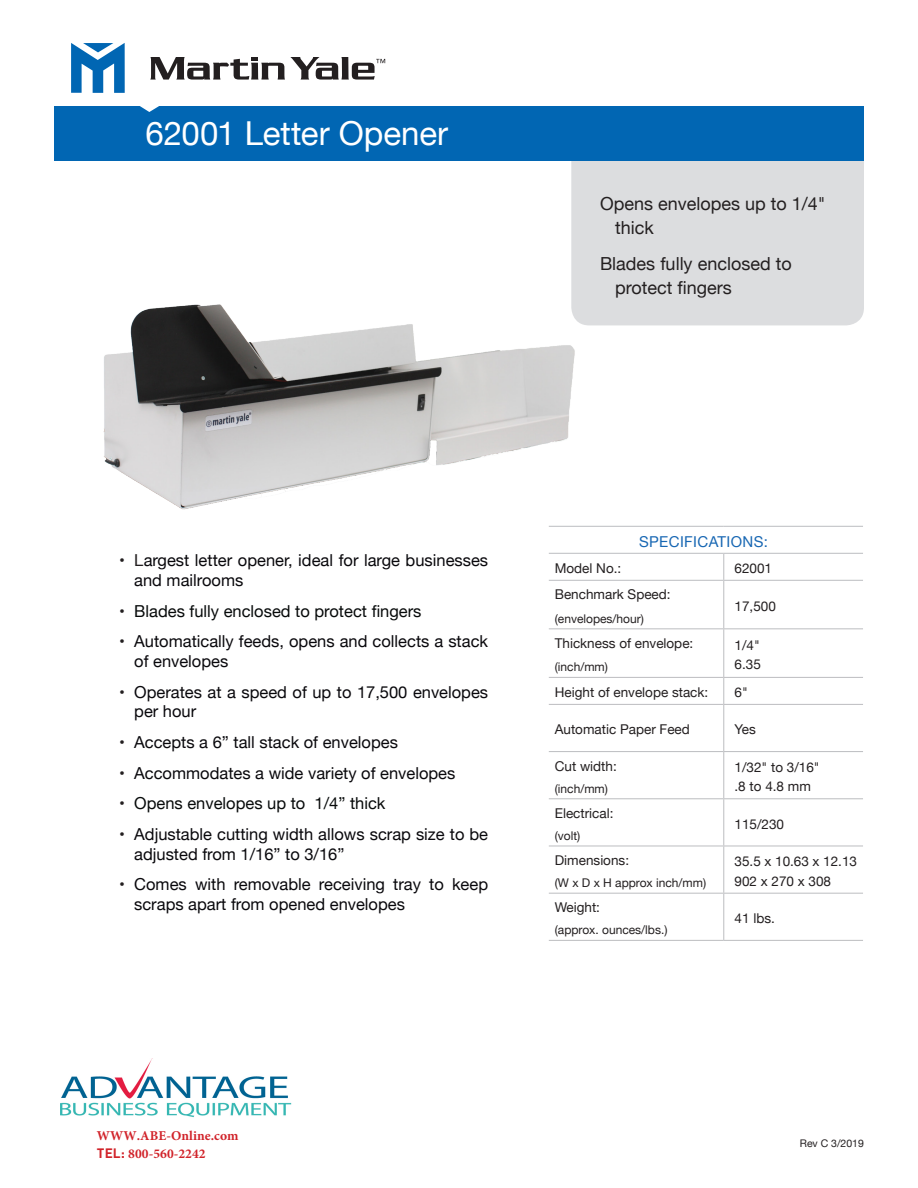
<style>
.page{position:relative;width:918px;height:1188px;background:#fff}
.page>*{position:absolute;margin:0;border:0;box-sizing:border-box;transform-origin:0 0}
.t1{font:33px "Helvetica Neue";letter-spacing:-.005em;color:#fff}
.t2{font:18px/24px "Helvetica Neue";color:#231f20}
.t3{font:16.5px/19.8px "Helvetica Neue";color:#09080c}
.t4{font:16.5px "Helvetica Neue";color:#070a0a}
.t5{font:15px "Helvetica Neue";letter-spacing:.025em;color:#1867b3}
.t6{font:13.5px "Helvetica Neue";color:#231f20}
.t7{font:700 13.5px/17.5px "Minion Pro";letter-spacing:.005em;color:#d1232a}
.t8{font:12px "Helvetica Neue";color:#231f20}
.t9{font:10.5px "Helvetica Neue";color:#231f20}
.s1{color:#231f20}
.s2{font-family:"DIN"}
</style>
<div class="page">
<div style="left:571px;top:161px;width:293px;height:164px;background:#dcdddf"></div>
<hr style="left:549px;top:526px;width:175px;height:1px;background:#bcbdc0">
<hr style="left:724px;top:526px;width:139px;height:1px;background:#bcbdc0">
<hr style="left:549px;top:553px;width:175px;height:1px;background:#bcbdc0">
<hr style="left:724px;top:553px;width:139px;height:1px;background:#bcbdc0">
<svg style="left:723px;top:554px;width:1px;height:26px"></svg>
<hr style="left:549px;top:580px;width:175px;height:1px;background:#bcbdc0">
<hr style="left:724px;top:580px;width:139px;height:1px;background:#bcbdc0">
<hr style="left:723px;top:581px;width:1px;height:47px;background:#bcbdc0">
<hr style="left:549px;top:628px;width:175px;height:1px;background:#bcbdc0">
<hr style="left:724px;top:628px;width:139px;height:1px;background:#bcbdc0">
<hr style="left:723px;top:629px;width:1px;height:48px;background:#bcbdc0">
<hr style="left:549px;top:677px;width:175px;height:1px;background:#bcbdc0">
<hr style="left:724px;top:677px;width:139px;height:1px;background:#bcbdc0">
<svg style="left:723px;top:678px;width:1px;height:26px"></svg>
<hr style="left:549px;top:704px;width:175px;height:1px;background:#bcbdc0">
<hr style="left:724px;top:704px;width:139px;height:1px;background:#bcbdc0">
<hr style="left:723px;top:705px;width:1px;height:46px;background:#bcbdc0">
<hr style="left:549px;top:751px;width:175px;height:1px;background:#bcbdc0">
<hr style="left:724px;top:751px;width:139px;height:1px;background:#bcbdc0">
<hr style="left:723px;top:752px;width:1px;height:46px;background:#bcbdc0">
<hr style="left:549px;top:798px;width:175px;height:1px;background:#bcbdc0">
<hr style="left:724px;top:798px;width:139px;height:1px;background:#bcbdc0">
<hr style="left:723px;top:799px;width:1px;height:47px;background:#bcbdc0">
<hr style="left:549px;top:846px;width:175px;height:1px;background:#bcbdc0">
<hr style="left:724px;top:846px;width:139px;height:1px;background:#bcbdc0">
<hr style="left:723px;top:846px;width:1px;height:47px;background:#bcbdc0">
<hr style="left:549px;top:893px;width:175px;height:1px;background:#bcbdc0">
<hr style="left:724px;top:893px;width:139px;height:1px;background:#bcbdc0">
<hr style="left:723px;top:894px;width:1px;height:46px;background:#bcbdc0">
<hr style="left:549px;top:940px;width:175px;height:1px;background:#bcbdc0">
<hr style="left:724px;top:940px;width:139px;height:1px;background:#bcbdc0">
<svg style="left:150px;top:57px;width:235px;height:23px"></svg>
<svg style="left:71px;top:43px;width:54px;height:50px"></svg>
<div style="left:54px;top:106px;width:810px;height:55px;background:#0166b3"></div>
<svg style="left:140px;top:106px;width:19px;height:6px"></svg>
<img style="left:103px;top:210px;width:513px;height:300px">
<img style="left:60px;top:1059px;width:232px;height:59px">
<p class="t1" style="left:146px;top:110px;width:304px">62001 Letter Opener</p>
<p class="t2" style="left:615px;top:192px;width:212px;text-indent:-15px">Opens envelopes up to 1/4" thick</p>
<p class="t2" style="left:600px;top:252px;width:193px">Blades fully enclosed to</p>
<p class="t2" style="left:615px;top:276px;width:118px">protect fingers</p>
<p class="t3" style="left:134px;top:551px;width:355px;text-indent:-15px"><span class="s1">• L</span>argest letter opener, ideal for large businesses and mailrooms</p>
<p class="t4" style="left:119px;top:599px;width:304px"><span class="s1">•</span> Blades fully enclosed to protect fingers</p>
<p class="t3" style="left:134px;top:632px;width:355px;text-indent:-15px"><span class="s1">•</span> Automatically feeds, opens and collects a stack of envelopes</p>
<p class="t3" style="left:134px;top:683px;width:355px;text-indent:-15px"><span class="s1">•</span> Operates at a speed of up to 17,500 envelopes per hour</p>
<p class="t3" style="left:119px;top:733px;width:280px"><span class="s1">•</span> Accepts a 6” tall stack of envelopes</p>
<p class="t3" style="left:119px;top:764px;width:338px"><span class="s1">•</span> Accommodates a wide variety of envelopes</p>
<p class="t4" style="left:119px;top:791px;width:268px"><span class="s1">•</span> Opens envelopes up to 1/4” thick</p>
<p class="t3" style="left:134px;top:825px;width:355px;text-indent:-15px"><span class="s1">•</span> Adjustable cutting width allows scrap size to be adjusted from 1/16” to 3/16”</p>
<p class="t3" style="left:134px;top:875px;width:355px;text-indent:-15px"><span class="s1">•</span> Comes with removable receiving tray to keep scraps apart from opened envelopes</p>
<p class="t5" style="left:639px;top:531px;width:130px">SPECIFICATIONS:</p>
<p class="t6" style="left:555px;top:559px;width:68px">Model No.:</p>
<p class="t6" style="left:735px;top:559px;width:39px">62001</p>
<p class="t6" style="left:555px;top:585px;width:117px">Benchmark Speed:</p>
<p class="t8" style="left:555px;top:610px;width:91px">(envelopes/hour)</p>
<p class="t6" style="left:735px;top:596px;width:43px">17,500</p>
<p class="t6" style="left:555px;top:633px;width:140px">Thickness of envelope:</p>
<p class="t8" style="left:555px;top:658px;width:55px">(inch/mm)</p>
<p class="t6" style="left:735px;top:635px;width:27px">1/4"</p>
<p class="t6" style="left:735px;top:655px;width:28px">6.35</p>
<p class="t6" style="left:555px;top:683px;width:155px">Height of envelope stack:</p>
<p class="t6" style="left:735px;top:683px;width:15px">6"</p>
<p class="t6" style="left:555px;top:720px;width:137px">Automatic Paper Feed</p>
<p class="t6" style="left:735px;top:720px;width:23px">Yes</p>
<p class="t6" style="left:555px;top:756px;width:64px">Cut width:</p>
<p class="t8" style="left:555px;top:780px;width:55px">(inch/mm)</p>
<p class="t6" style="left:735px;top:757px;width:87px">1/32" to 3/16"</p>
<p class="t6" style="left:735px;top:777px;width:78px">.8 to 4.8 mm</p>
<p class="t6" style="left:555px;top:803px;width:60px">Electrical:</p>
<p class="t8" style="left:555px;top:827px;width:27px">(volt)</p>
<p class="t6" style="left:555px;top:851px;width:76px">Dimensions:</p>
<p class="t8" style="left:555px;top:874px;width:153px">(W x D x H approx inch/mm)</p>
<p class="t6" style="left:555px;top:898px;width:47px">Weight:</p>
<p class="t8" style="left:555px;top:921px;width:114px">(approx. ounces/lbs.)</p>
<p class="t6" style="left:735px;top:814px;width:51px">115/230</p>
<p class="t6" style="left:735px;top:852px;width:124px">35.5 x 10.63 x 12.13</p>
<p class="t6" style="left:735px;top:871px;width:98px">902 x 270 x 308</p>
<p class="t6" style="left:735px;top:909px;width:42px">41 lbs.</p>
<p class="t7" style="left:97px;top:1127px;width:143px">WWW.ABE-Online.com<br><span class="s2">TEL:</span> 800-560-2242</p>
<p class="t9" style="left:800px;top:1136px;width:66px">Rev C 3/2019</p>
</div>
